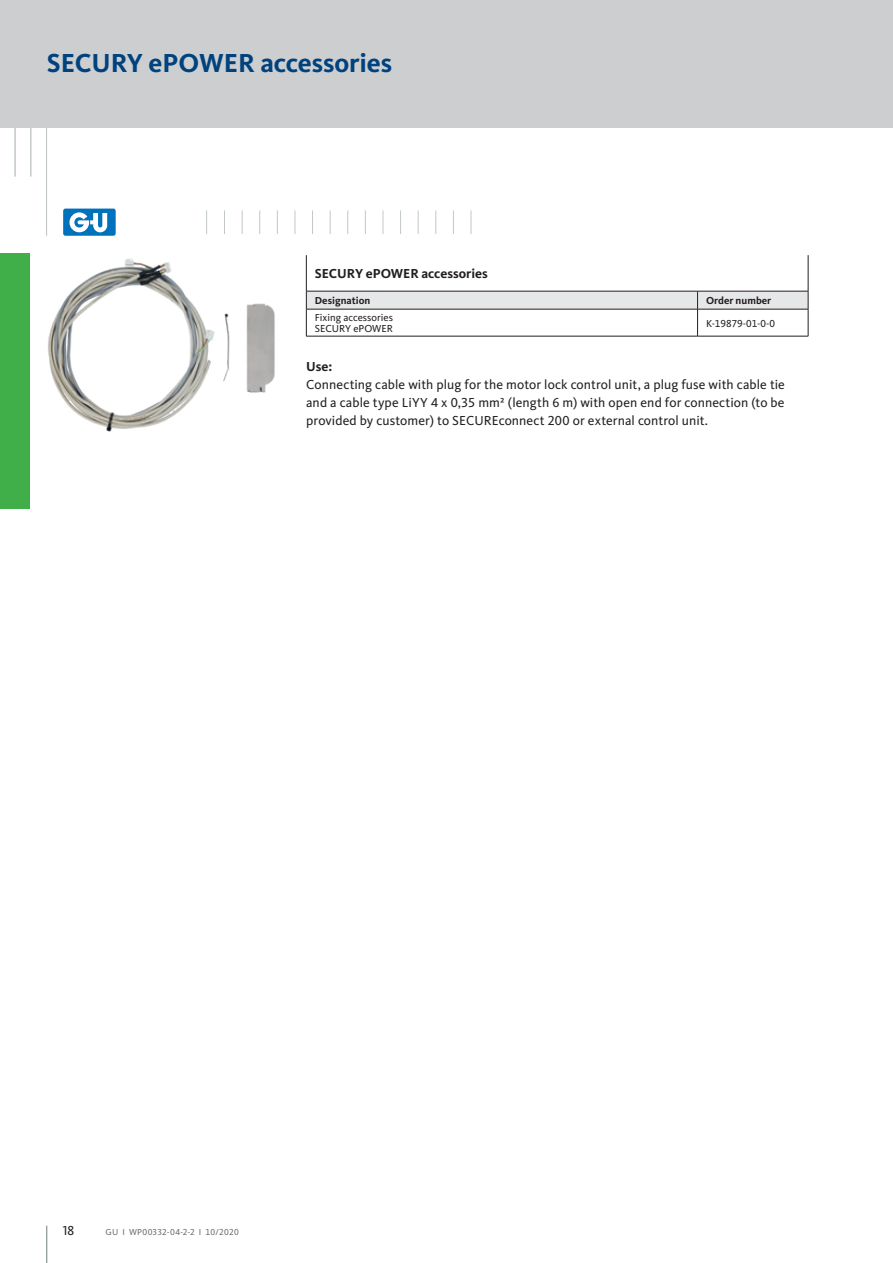
<style>
.page{position:relative;width:893px;height:1263px;background:#fff}
.page>*{position:absolute;margin:0;border:0;box-sizing:border-box;transform-origin:0 0}
._01_Überschrift{font:700 27px "Kievit Pro";letter-spacing:-.005em;color:#00427d}
._05_Fließtext{font:13.5px/18px "Kievit Pro";letter-spacing:.005em;color:#231f20}
._09_Tabellenüberschr{font:700 13.5px "Kievit Pro";color:#231f20}
._11_Tabellenkörper{font:10.5px "Kievit Pro";color:#231f20}
._10_Tabellenkopf{font:700 10.5px "Kievit Pro";color:#231f20}
.t1{font:9px "Kievit Pro";letter-spacing:.015em;color:#6c6d70}
.s1{font-weight:700}
</style>
<div class="page">
<div style="left:0;top:0;width:893px;height:128px;background:#cdced0"></div>
<hr style="left:46px;top:128px;width:1px;height:108px;background:#c1c7c9">
<hr style="left:31px;top:128px;width:1px;height:49px;background:#c1c7c9">
<hr style="left:15px;top:128px;width:1px;height:49px;background:#c1c7c9">
<svg style="left:295px;top:210px;width:1px;height:24px"></svg>
<svg style="left:312px;top:210px;width:1px;height:24px"></svg>
<svg style="left:330px;top:210px;width:1px;height:24px"></svg>
<svg style="left:347px;top:210px;width:1px;height:24px"></svg>
<svg style="left:365px;top:210px;width:1px;height:24px"></svg>
<svg style="left:383px;top:210px;width:1px;height:24px"></svg>
<svg style="left:400px;top:210px;width:1px;height:24px"></svg>
<svg style="left:418px;top:210px;width:1px;height:24px"></svg>
<svg style="left:435px;top:210px;width:1px;height:24px"></svg>
<svg style="left:453px;top:210px;width:1px;height:24px"></svg>
<svg style="left:471px;top:210px;width:1px;height:24px"></svg>
<div style="left:63px;top:209px;width:53px;height:27px;background:#0071bb;border-radius:2px"></div>
<svg style="left:69px;top:212px;width:38px;height:9px"></svg>
<hr style="left:47px;top:1226px;width:1px;height:37px;background:#727c7e">
<div style="left:0;top:254px;width:30px;height:255px;background:#40ae49"></div>
<hr style="left:808px;top:255px;width:1px;height:36px;background:#231f20">
<hr style="left:306px;top:255px;width:1px;height:36px;background:#231f20">
<svg style="left:306px;top:291px;width:503px;height:45px"></svg>
<hr style="left:306px;top:336px;width:392px;height:1px;background:#231f20">
<hr style="left:698px;top:336px;width:110px;height:1px;background:#231f20">
<img style="left:46px;top:221px;width:232px;height:211px">
<p class="_01_Überschrift" style="left:47px;top:46px;width:347px">SECURY ePOWER accessories</p>
<p class="_09_Tabellenüberschr" style="left:315px;top:266px;width:175px">SECURY ePOWER accessories</p>
<p class="_10_Tabellenkopf" style="left:315px;top:294px;width:57px">Designation</p>
<p class="_10_Tabellenkopf" style="left:706px;top:294px;width:67px">Order number</p>
<p class="_11_Tabellenkörper" style="left:315px;top:312px;width:80px">Fixing accessories</p>
<p class="_11_Tabellenkörper" style="left:315px;top:322px;width:80px">SECURY ePOWER</p>
<p class="_11_Tabellenkörper" style="left:706px;top:317px;width:70px">K-19879-01-0-0</p>
<p class="_05_Fließtext" style="left:306px;top:357px;width:480px"><span class="s1">Use:<br></span>Connecting cable with plug for the motor lock control unit, a plug fuse with cable tie and a cable type LiYY 4 x 0,35 mm² (length 6 m) with open end for connection (to be provided by customer) to SECUREconnect 200 or external control unit.</p>
<p class="_05_Fließtext" style="left:63px;top:1221px;width:13px">18</p>
<p class="t1" style="left:105px;top:1226px;width:135px">GU І WP00332-04-2-2 І 10/2020</p>
</div>
